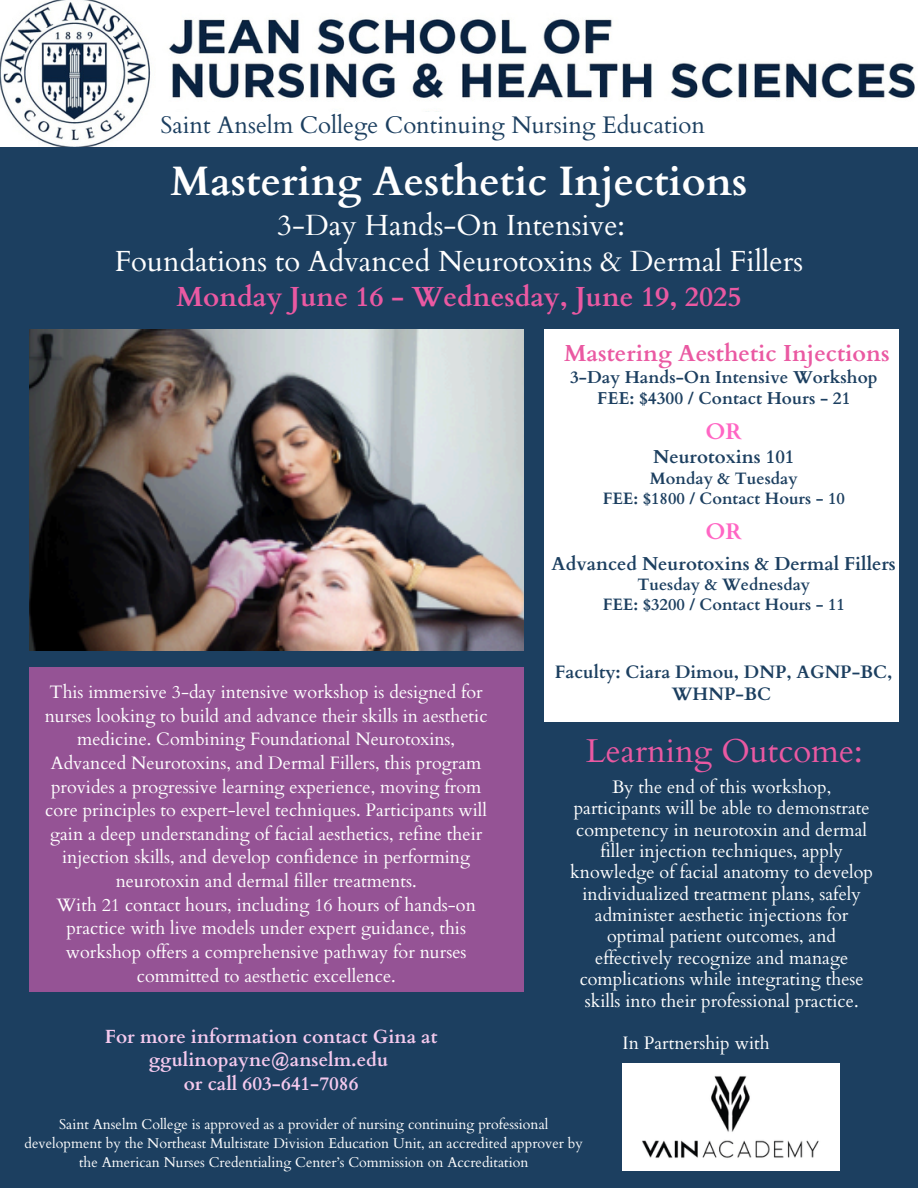
<style>
.page{position:relative;width:918px;height:1188px;background:#1c3f60}
.page>*{position:absolute;margin:0;border:0;box-sizing:border-box;transform-origin:0 0}
.t1{font:700 41.1px "Cardo";color:#fff}
.t2{font:33px "Cardo";color:#ea59a2}
.t3{font:29.1px/36px "Cardo";color:#fff;text-align:center}
.t4{font:700 27.6px "Cardo";color:#ea59a2}
.t5{font:24px "Cardo";color:#1c3f60}
.t6{font:700 23.25px "Cardo";color:#ea59a2}
.t7{font:700 22.5px "Cardo";color:#ff66c4}
.t8{font:700 19.05px/23.7px "Cardo";color:#f5caee;text-align:center}
.t9{font:700 18.75px "Cardo";color:#1c3f60}
.t10{font:18px/23.7px "Cardo";color:#fff;text-align:center}
.t11{font:700 18px/22px "Cardo";color:#1c3f60;text-align:center}
.t12{font:700 17.25px/21px "Cardo";color:#1c3f60;text-align:center}
.t13{font:700 16.5px/20px "Cardo";color:#1c3f60;text-align:center}
.t14{font:14.25px/19.2px "Cardo";color:#fff;text-align:center}
</style>
<div class="page">
<img style="left:0;top:0;width:918px;height:147px">
<div style="left:162px;top:112px;width:361px;height:35px;background:#fff"></div>
<img style="left:29px;top:329px;width:494px;height:321px">
<div style="left:544px;top:329px;width:354px;height:393px;background:#fff"></div>
<div style="left:29px;top:667px;width:494px;height:325px;background:#955395"></div>
<img style="left:623px;top:1064px;width:217px;height:107px">
<h5 class="t5" style="left:161px;top:110px;width:546px">Saint Anselm College Continuing Nursing Education</h5>
<h4 class="t1" style="left:171px;top:155px;width:578px">Mastering Aesthetic Injections</h4>
<h4 class="t3" style="left:115px;top:208px;width:690px">3-Day Hands-On Intensive:<br>Foundations to Advanced Neurotoxins &amp; Dermal Fillers</h4>
<h4 class="t4" style="left:176px;top:278px;width:567px">Monday June 16 - Wednesday, June 19, 2025</h4>
<h2 class="t6" style="left:564px;top:338px;width:327px">Mastering Aesthetic Injections</h2>
<h2 class="t12" style="left:570px;top:367px;width:309px">3-Day Hands-On Intensive Workshop<br>FEE: $4300 / Contact Hours - 21</h2>
<p class="t7" style="left:706px;top:417px;width:38px">OR</p>
<h5 class="t9" style="left:653px;top:445px;width:143px">Neurotoxins 101</h5>
<h3 class="t13" style="left:650px;top:468px;width:149px">Monday &amp; Tuesday</h3>
<p class="t13" style="left:603px;top:488px;width:244px">FEE: $1800 / Contact Hours - 10</p>
<p class="t7" style="left:706px;top:516px;width:38px">OR</p>
<p class="t9" style="left:552px;top:551px;width:346px">Advanced Neurotoxins &amp; Dermal Fillers</p>
<p class="t13" style="left:603px;top:575px;width:244px">Tuesday &amp; Wednesday<br>FEE: $3200 / Contact Hours - 11</p>
<h1 class="t10" style="left:45px;top:681px;width:444px">This immersive 3-day intensive workshop is designed for nurses looking to build and advance their skills in aesthetic medicine. Combining Foundational Neurotoxins, Advanced Neurotoxins, and Dermal Fillers, this program provides a progressive learning experience, moving from core principles to expert-level techniques. Participants will gain a deep understanding of facial aesthetics, refine their injection skills, and develop confidence in performing neurotoxin and dermal filler treatments.<br>With 21 contact hours, including 16 hours of hands-on practice with live models under expert guidance, this workshop offers a comprehensive pathway for nurses committed to aesthetic excellence.</h1>
<p class="t8" style="left:105px;top:1025px;width:334px">For more information contact Gina at ggulinopayne@anselm.edu<br>or call 603-641-7086</p>
<p class="t11" style="left:555px;top:661px;width:339px">Faculty: Ciara Dimou, DNP, AGNP-BC,<br>WHNP-BC</p>
<h6 class="t2" style="left:586px;top:729px;width:278px">Learning Outcome:</h6>
<h6 class="t10" style="left:570px;top:776px;width:304px;line-height:21.3px">By the end of this workshop, participants will be able to demonstrate competency in neurotoxin and dermal filler injection techniques, apply knowledge of facial anatomy to develop individualized treatment plans, safely administer aesthetic injections for optimal patient outcomes, and effectively recognize and manage complications while integrating these skills into their professional practice.</h6>
<h5 class="t10" style="left:623px;top:1031px;width:149px">In Partnership with</h5>
<h5 class="t14" style="left:25px;top:1115px;width:560px">Saint Anselm College is approved as a provider of nursing continuing professional development by the Northeast Multistate Division Education Unit, an accredited approver by the American Nurses Credentialing Center’s Commission on Accreditation</h5>
</div>
